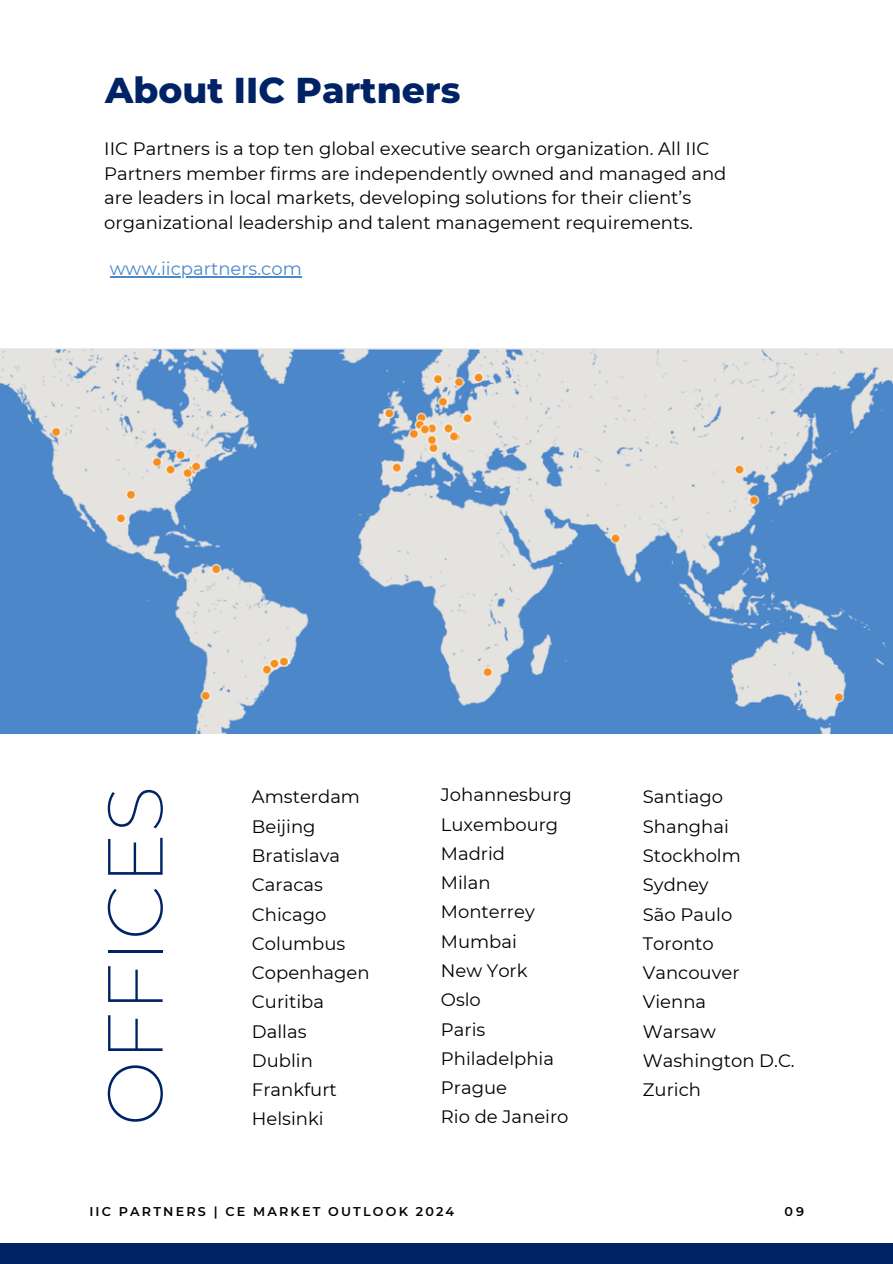
<style>
.page{position:relative;width:893px;height:1264px;background:#fff}
.page>*{position:absolute;margin:0;border:0;box-sizing:border-box;transform-origin:0 0}
.t1{font:200 77.85px "Montserrat";color:#002366}
.t2{font:800 36px "Montserrat";color:#002366}
.t3{font:18px/24.8px "Montserrat";color:#000}
.t4{font:18px "Montserrat";color:#4c87ca}
.t5{font:600 12.75px "Montserrat";letter-spacing:.17em;color:#000}
</style>
<div class="page">
<div style="left:0;top:1243px;width:892px;height:20px;background:#002366"></div>
<img style="left:0;top:349px;width:892px;height:385px">
<hr style="left:110px;top:276px;width:192px;height:1px;background:#4c87ca">
<p class="t2" style="left:105px;top:68px;width:357px">About IIC Partners</p>
<p class="t3" style="left:104px;top:136px;width:623px">IIC Partners is a top ten global executive search organization. All IIC Partners member firms are independently owned and managed and are leaders in local markets, developing solutions for their client’s organizational leadership and talent management requirements.</p>
<p class="t4" style="left:110px;top:257px;width:193px">www.iicpartners.com</p>
<p class="t1" style="left:87px;top:1126px;width:342px;rotate:-90deg">OFFICES</p>
<p class="t3" style="left:252px;top:784px;width:110px">Amsterdam</p>
<p class="t3" style="left:252px;top:813px;width:65px">Beijing</p>
<p class="t3" style="left:252px;top:843px;width:90px">Bratislava</p>
<p class="t3" style="left:252px;top:872px;width:72px">Caracas</p>
<p class="t3" style="left:252px;top:901px;width:76px">Chicago</p>
<p class="t3" style="left:252px;top:930px;width:95px">Columbus</p>
<p class="t3" style="left:252px;top:960px;width:119px">Copenhagen</p>
<p class="t3" style="left:252px;top:989px;width:74px">Curitiba</p>
<p class="t3" style="left:252px;top:1018px;width:56px">Dallas</p>
<p class="t3" style="left:252px;top:1047px;width:63px">Dublin</p>
<p class="t3" style="left:252px;top:1077px;width:86px">Frankfurt</p>
<p class="t3" style="left:252px;top:1106px;width:73px">Helsinki</p>
<p class="t3" style="left:441px;top:782px;width:132px">Johannesburg</p>
<p class="t3" style="left:441px;top:811px;width:119px">Luxembourg</p>
<p class="t3" style="left:441px;top:841px;width:66px">Madrid</p>
<p class="t3" style="left:441px;top:870px;width:51px">Milan</p>
<p class="t3" style="left:441px;top:899px;width:95px">Monterrey</p>
<p class="t3" style="left:441px;top:928px;width:77px">Mumbai</p>
<p class="t3" style="left:441px;top:958px;width:88px">New York</p>
<p class="t3" style="left:441px;top:987px;width:41px">Oslo</p>
<p class="t3" style="left:441px;top:1016px;width:46px">Paris</p>
<p class="t3" style="left:441px;top:1045px;width:115px">Philadelphia</p>
<p class="t3" style="left:441px;top:1075px;width:68px">Prague</p>
<p class="t3" style="left:441px;top:1104px;width:129px">Rio de Janeiro</p>
<p class="t3" style="left:642px;top:784px;width:82px">Santiago</p>
<p class="t3" style="left:642px;top:813px;width:87px">Shanghai</p>
<p class="t3" style="left:642px;top:843px;width:99px">Stockholm</p>
<p class="t3" style="left:642px;top:872px;width:67px">Sydney</p>
<p class="t3" style="left:642px;top:901px;width:91px">São Paulo</p>
<p class="t3" style="left:642px;top:930px;width:72px">Toronto</p>
<p class="t3" style="left:642px;top:960px;width:98px">Vancouver</p>
<p class="t3" style="left:642px;top:989px;width:65px">Vienna</p>
<p class="t3" style="left:642px;top:1018px;width:75px">Warsaw</p>
<p class="t3" style="left:642px;top:1047px;width:153px">Washington D.C.</p>
<p class="t3" style="left:642px;top:1077px;width:60px">Zurich</p>
<p class="t5" style="left:89px;top:1203px;width:366px">IIC PARTNERS | CE MARKET OUTLOOK 2024</p>
<p class="t5" style="left:784px;top:1203px;width:21px">09</p>
</div>
